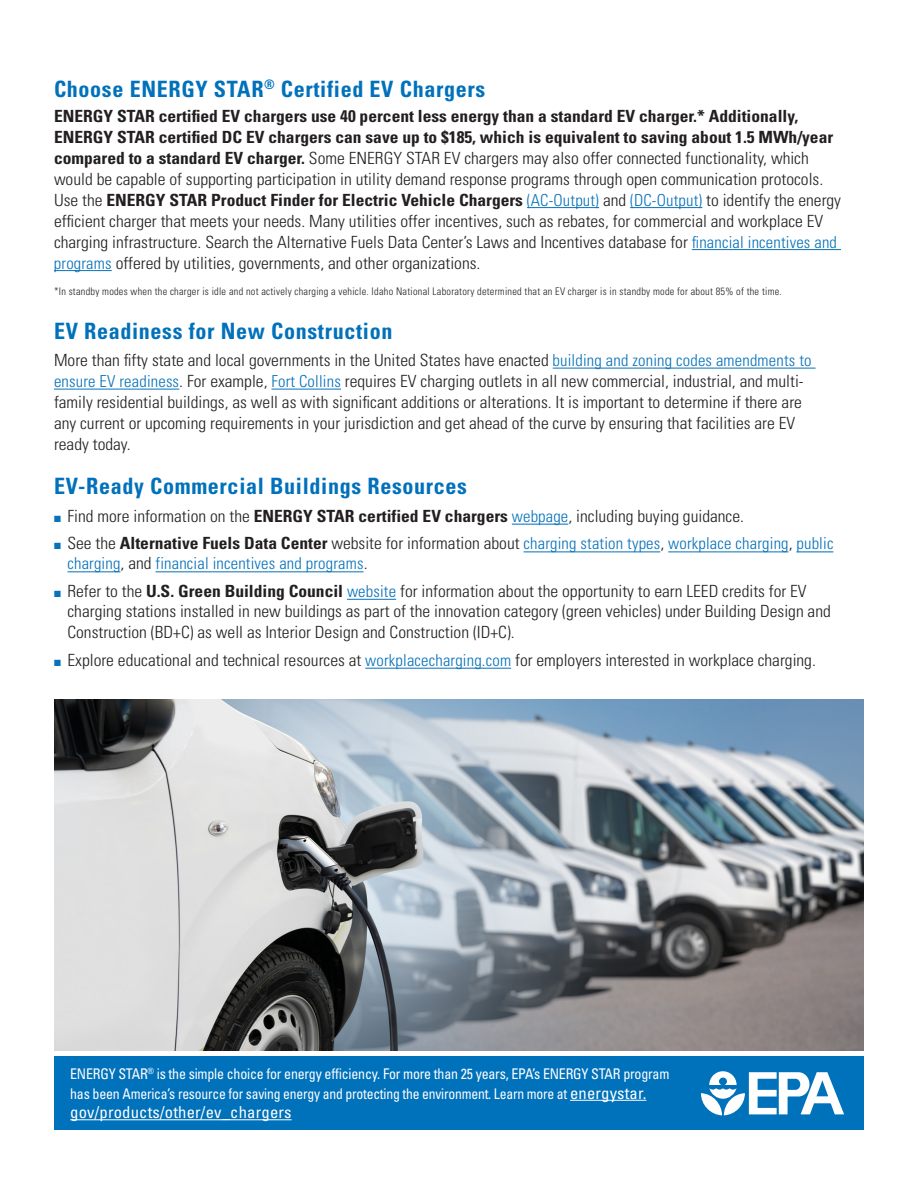
<style>
.page{position:relative;width:918px;height:1188px;background:#fff}
.page>*{position:absolute;margin:0;border:0;box-sizing:border-box;transform-origin:0 0}
.heading_1_blue{font:700 condensed 22.5px "Univers LT Std";letter-spacing:.03em;color:#0071bb}
.body_bulleted{font:700 condensed 22.5px "Univers LT Std";letter-spacing:.03em;color:#0071bb}
.body_bulleted-2{font:300 condensed 16.8px/21px "Univers LT Std";color:#231f20;scale:1.04 1}
.t1{font:300 condensed 16.5px/20px "Univers LT Std";letter-spacing:.01em;color:#0671ba}
.new_body{font:condensed 16.5px "Univers LT Std";letter-spacing:.01em;color:#fff}
.new_body-2{font:condensed 14.7px/19.5px "Univers LT Std";letter-spacing:-.015em;color:#fff;scale:.95 1}
.body_bulleted-3{font:300 condensed 10.5px "Univers LT Std";letter-spacing:.025em;color:#231f20}
.s1{font-weight:700}
.s2{font-size:16.5px;color:#0671ba}
.s3{color:#0872ba}
.s4{font-size:16.8px;color:#231f20}
.s5{font-weight:700;font-size:16.8px;color:#231f20}
.s6{font-size:16.5px}
</style>
<div class="page">
<img style="left:54px;top:700px;width:810px;height:351px">
<hr style="left:527px;top:207px;width:72px;height:1px;background:#0671ba">
<hr style="left:630px;top:207px;width:72px;height:1px;background:#0671ba">
<hr style="left:692px;top:249px;width:149px;height:1px;background:#0671ba">
<hr style="left:54px;top:270px;width:58px;height:1px;background:#0671ba">
<hr style="left:553px;top:368px;width:263px;height:1px;background:#0671ba">
<hr style="left:54px;top:389px;width:125px;height:1px;background:#0671ba">
<hr style="left:271px;top:389px;width:70px;height:1px;background:#0671ba">
<div style="left:54px;top:1056px;width:810px;height:74px;background:#0071bb"></div>
<hr style="left:570px;top:1100px;width:76px;height:1px;background:#fff">
<hr style="left:70px;top:1119px;width:222px;height:1px;background:#fff">
<svg style="left:701px;top:1071px;width:143px;height:44px"></svg>
<hr style="left:512px;top:524px;width:56px;height:1px;background:#0671ba">
<hr style="left:524px;top:551px;width:136px;height:1px;background:#0671ba">
<hr style="left:668px;top:551px;width:121px;height:1px;background:#0671ba">
<hr style="left:796px;top:551px;width:37px;height:1px;background:#0671ba">
<hr style="left:67px;top:571px;width:53px;height:1px;background:#0671ba">
<hr style="left:156px;top:571px;width:208px;height:1px;background:#0671ba">
<hr style="left:347px;top:599px;width:49px;height:1px;background:#0671ba">
<hr style="left:365px;top:668px;width:146px;height:1px;background:#0671ba">
<p class="body_bulleted" style="left:54px;top:75px;width:433px">Choose ENERGY STAR<sup>®</sup> Certified EV Chargers</p>
<p class="body_bulleted-2" style="left:54px;top:106px;width:758px"><span class="s1">ENERGY STAR certified EV chargers use 40 percent less energy than a standard EV charger.* Additionally, ENERGY STAR certified DC EV chargers can save up to $185, which is equivalent to saving about 1.5 MWh/year compared to a standard EV charger.</span> Some ENERGY STAR EV chargers may also offer connected functionality, which would be capable of supporting participation in utility demand response programs through open communication protocols.<br>Use the <span class="s1">ENERGY STAR Product Finder for Electric Vehicle Chargers</span> <span class="s2">(AC-Output)</span> and <span class="s2">(DC-Output)</span> to identify the energy efficient charger that meets your needs. Many utilities offer incentives, such as rebates, for commercial and workplace EV charging infrastructure. Search the Alternative Fuels Data Center’s Laws and Incentives database for <span class="s2">financial incentives and programs</span> offered by utilities, governments, and other organizations.</p>
<p class="body_bulleted-3" style="left:54px;top:285px;width:729px">*In standby modes when the charger is idle and not actively charging a vehicle. Idaho National Laboratory determined that an EV charger is in standby mode for about 85% of the time.</p>
<p class="heading_1_blue" style="left:54px;top:317px;width:340px">EV Readiness for New Construction</p>
<p class="body_bulleted-2" style="left:54px;top:350px;width:730px">More than fifty state and local governments in the United States have enacted <span class="s2">building and zoning codes amendments to ensure EV readiness</span>. For example, <span class="s2">Fort Collins</span> requires EV charging outlets in all new commercial, industrial, and multi&shy;family residential buildings, as well as with significant additions or alterations. It is important to determine if there are any current or upcoming requirements in your jurisdiction and get ahead of the curve by ensuring that facilities are EV ready today.</p>
<p class="heading_1_blue" style="left:54px;top:472px;width:415px">EV-Ready Commercial Buildings Resources</p>
<p class="body_bulleted-2" style="left:54px;top:505px;width:665px"><span class="s3">■</span> Find more information on the <span class="s1">ENERGY STAR certified EV chargers</span> <span class="s2">webpage</span>, including buying guidance.</p>
<p class="t1" style="left:68px;top:534px;width:767px;text-indent:-14px"><span class="s3">■</span> <span class="s4">See the</span> <span class="s5">Alternative Fuels Data Center</span> <span class="s4">website for information about</span> charging station types<span class="s4">,</span> workplace charging<span class="s4">,</span> public charging<span class="s4">, and</span> financial incentives and programs<span class="s4">.</span></p>
<p class="body_bulleted-2" style="left:68px;top:581px;width:736px;line-height:20.5px;text-indent:-14px"><span class="s3">■</span> Refer to the <span class="s1">U.S. Green Building Council</span> <span class="s2">website</span> for information about the opportunity to earn LEED credits for EV charging stations installed in new buildings as part of the innovation category (green vehicles) under Building Design and<br>Construction (BD+C) as well as Interior Design and Construction (ID+C).</p>
<p class="body_bulleted-2" style="left:54px;top:649px;width:734px"><span class="s3">■</span> Explore educational and technical resources at <span class="s2">workplacecharging.com</span> for employers interested in workplace charging.</p>
<p class="new_body-2" style="left:70px;top:1064px;width:632px">ENERGY STAR<sup>®</sup> is the simple choice for energy efficiency. For more than 25 years, EPA’s ENERGY STAR program has been America’s resource for saving energy and protecting the environment. Learn more at <span class="s6">energystar.</span></p>
<p class="new_body" style="left:70px;top:1102px;width:223px">gov/products/other/ev_chargers</p>
</div>
